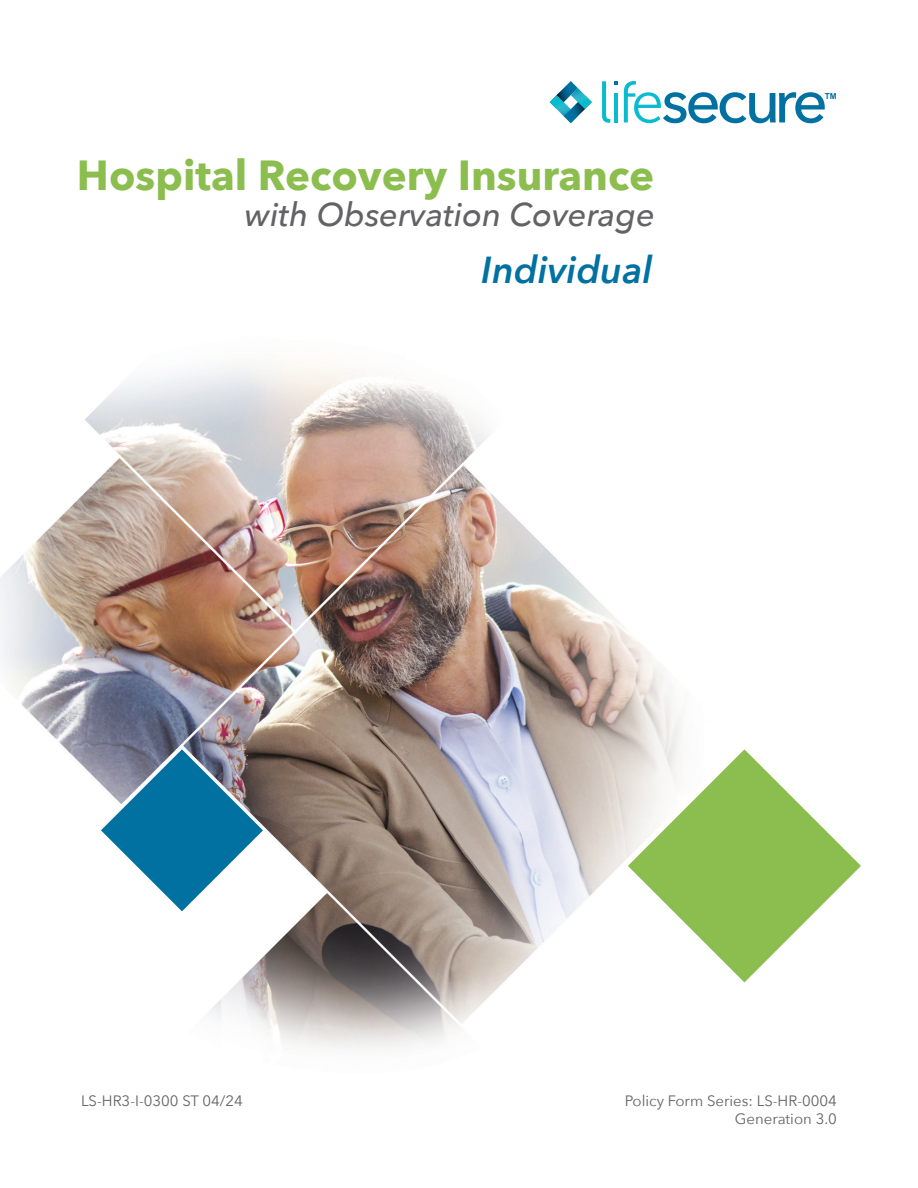
<style>
.page{position:relative;width:918px;height:1188px;background:#fff}
.page>*{position:absolute;margin:0;border:0;box-sizing:border-box;transform-origin:0 0}
.t1{font:700 42px "Avenir Next";color:#8bbe4f}
.t2{font:italic 600 37.5px "Avenir Next";color:#0071a1}
.t3{font:italic 500 33px "Avenir Next";color:#636366}
.t4{font:15px/18px "Avenir Next";color:#636366;text-align:right}
.t5{font:700 8.25px "Arial";color:#0071a1}
</style>
<div class="page">
<img style="left:0;top:364px;width:745px;height:685px">
<svg style="left:628px;top:749px;width:233px;height:233px"></svg>
<svg style="left:101px;top:749px;width:162px;height:162px"></svg>
<svg style="left:624px;top:81px;width:201px;height:42px"></svg>
<svg style="left:550px;top:81px;width:42px;height:42px"></svg>
<svg style="left:602px;top:81px;width:16px;height:42px"></svg>
<p class="t1" style="left:77px;top:139px;width:579px">Hospital Recovery Insurance</p>
<p class="t3" style="left:245px;top:187px;width:412px">with Observation Coverage</p>
<p class="t2" style="left:481px;top:238px;width:173px">Individual</p>
<p class="t5" style="left:825px;top:90px;width:13px">TM</p>
<p class="t4" style="left:81px;top:1091px;width:163px">LS-HR3-I-0300 ST 04/24</p>
<p class="t4" style="left:625px;top:1091px;width:214px">Policy Form Series: LS-HR-0004<br>Generation 3.0</p>
</div>
